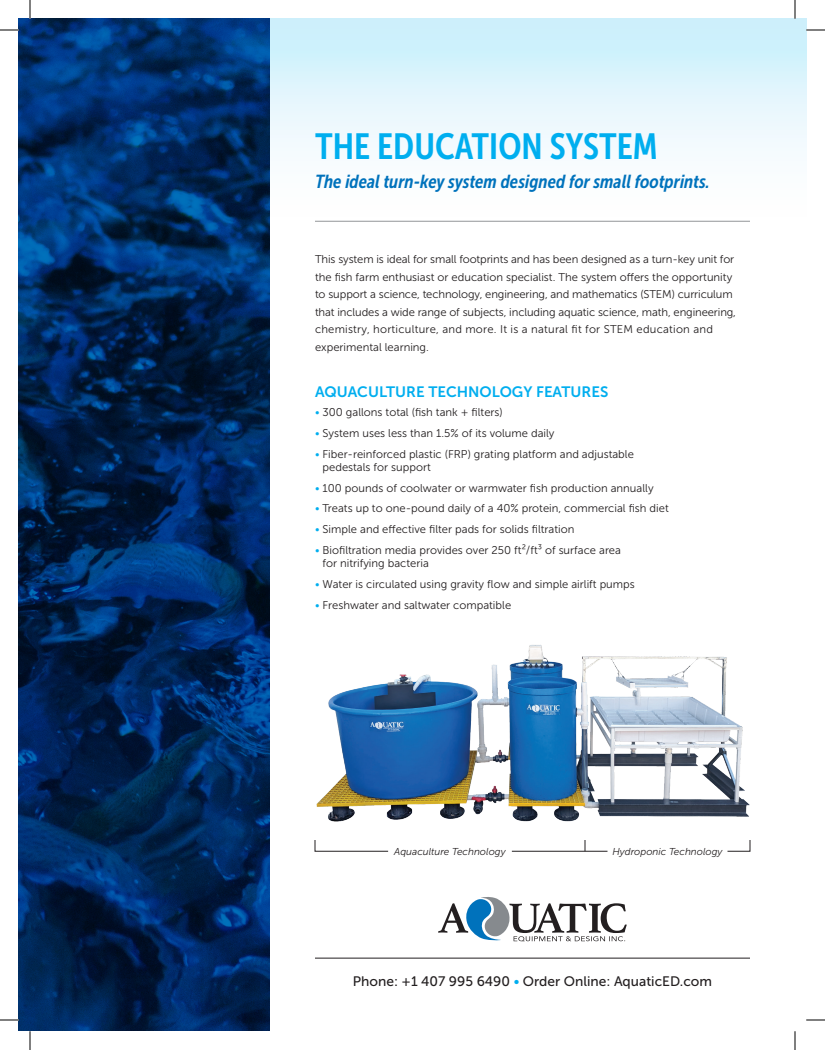
<style>
.page{position:relative;width:825px;height:1050px;background:#fff}
.page>*{position:absolute;margin:0;border:0;box-sizing:border-box;transform-origin:0 0}
.t1{font:36.25px "Museo Sans Cond 700";color:#00aeef}
.t2{font:italic 18.75px "Museo Sans Cond 700";color:#0072bc}
.t3{font:15px "Museo Sans 700";color:#00aeef}
.t4{font:13.75px "Museo Sans 500";color:#231f20}
.t5{font:11.25px/17.5px "Museo Sans 300";color:#231f20}
.t6{font:italic 10px "Museo Sans 300";color:#231f20}
.s1{color:#00aeef}
</style>
<div class="page">
<div style="left:270px;top:19px;width:536px;height:202px;background:linear-gradient(to bottom,#caeffb,#fff)"></div>
<svg style="left:438px;top:897px;width:189px;height:44px"></svg>
<hr style="left:315px;top:221px;width:435px;height:1px;background:#939598">
<hr style="left:315px;top:958px;width:435px;height:1px;background:#231f20">
<svg style="left:19px;top:19px;width:251px;height:1012px;background:#00295e"></svg>
<img style="left:316px;top:645px;width:434px;height:177px">
<svg style="left:315px;top:840px;width:73px;height:12px"></svg>
<hr style="left:512px;top:851px;width:96px;height:1px;background:#231f20">
<svg style="left:727px;top:840px;width:23px;height:12px"></svg>
<svg style="left:0;top:29px;width:19px;height:2px"></svg>
<svg style="left:806px;top:29px;width:19px;height:2px"></svg>
<svg style="left:0;top:1019px;width:19px;height:2px"></svg>
<svg style="left:806px;top:1019px;width:19px;height:2px"></svg>
<svg style="left:29px;top:0;width:2px;height:19px"></svg>
<svg style="left:29px;top:1031px;width:2px;height:19px"></svg>
<svg style="left:794px;top:0;width:2px;height:19px"></svg>
<svg style="left:794px;top:1031px;width:2px;height:19px"></svg>
<p class="t1" style="left:315px;top:127px;width:344px">THE EDUCATION SYSTEM</p>
<p class="t2" style="left:315px;top:171px;width:397px">The ideal turn-key system designed for small footprints.</p>
<p class="t5" style="left:315px;top:251px;width:423px">This system is ideal for small footprints and has been designed as a turn-key unit for the fish farm enthusiast or education specialist. The system offers the opportunity to support a science, technology, engineering, and mathematics (STEM) curriculum that includes a wide range of subjects, including aquatic science, math, engineering, chemistry, horticulture, and more. It is a natural fit for STEM education and experimental learning.</p>
<p class="t3" style="left:315px;top:384px;width:295px">AQUACULTURE TECHNOLOGY FEATURES</p>
<p class="t5" style="left:315px;top:404px;width:189px"><span class="s1">•</span> 300 gallons total (fish tank + filters)</p>
<p class="t5" style="left:315px;top:424px;width:241px"><span class="s1">•</span> System uses less than 1.5% of its volume daily</p>
<p class="t5" style="left:323px;top:447px;width:313px;line-height:13.5px;text-indent:-8px"><span class="s1">•</span> Fiber-reinforced plastic (FRP) grating platform and adjustable pedestals for support</p>
<p class="t5" style="left:315px;top:479px;width:340px"><span class="s1">•</span> 100 pounds of coolwater or warmwater fish production annually</p>
<p class="t5" style="left:315px;top:500px;width:355px"><span class="s1">•</span> Treats up to one-pound daily of a 40% protein, commercial fish diet</p>
<p class="t5" style="left:315px;top:521px;width:261px"><span class="s1">•</span> Simple and effective filter pads for solids filtration</p>
<p class="t5" style="left:323px;top:543px;width:300px;line-height:13.5px;text-indent:-8px"><span class="s1">•</span> Biofiltration media provides over 250 ft²/ft³ of surface area for nitrifying bacteria</p>
<p class="t5" style="left:315px;top:576px;width:321px"><span class="s1">•</span> Water is circulated using gravity flow and simple airlift pumps</p>
<p class="t5" style="left:315px;top:596px;width:198px"><span class="s1">•</span> Freshwater and saltwater compatible</p>
<p class="t6" style="left:394px;top:846px;width:113px">Aquaculture Technology</p>
<p class="t6" style="left:612px;top:846px;width:112px">Hydroponic Technology</p>
<p class="t4" style="left:353px;top:974px;width:361px">Phone: +1 407 995 6490 <span class="s1">•</span> Order Online: AquaticED.com</p>
</div>
